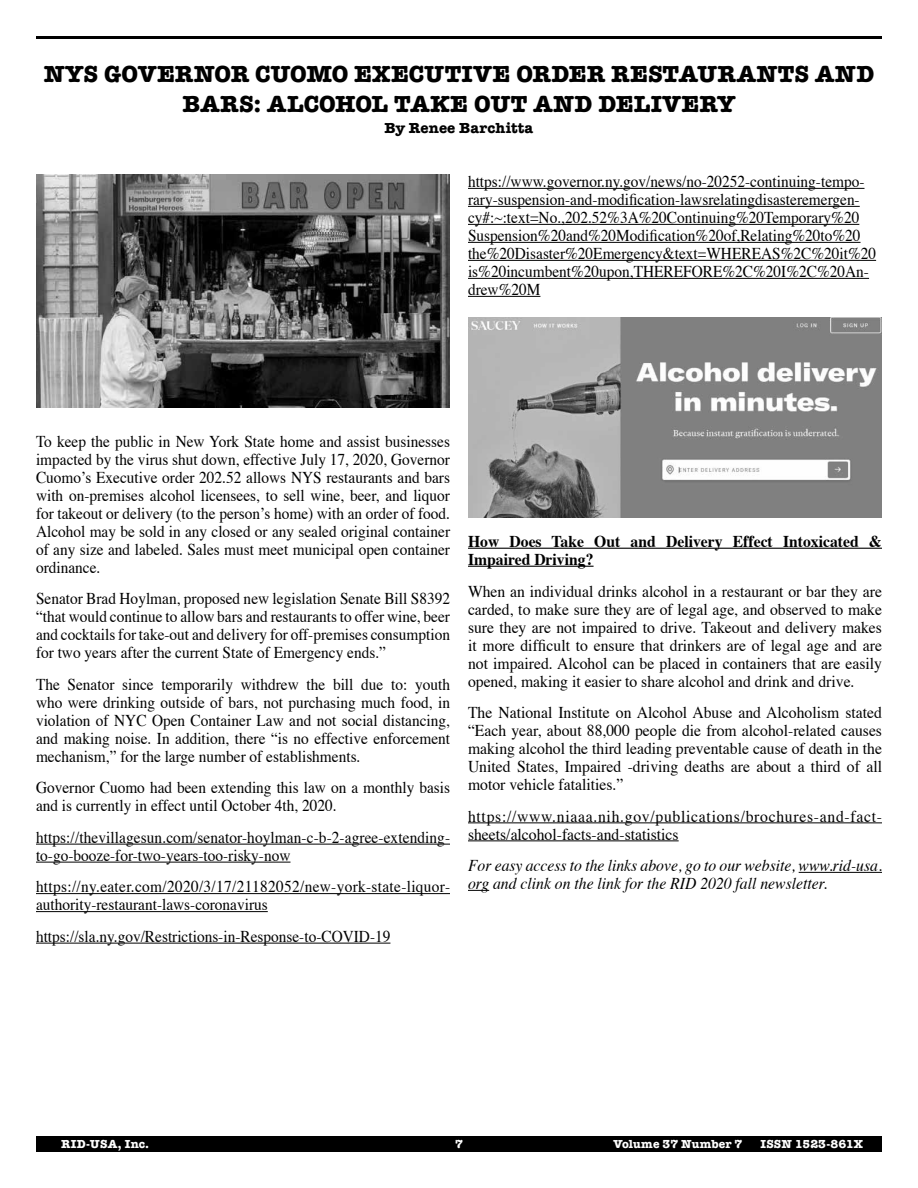
<style>
.page{position:relative;width:918px;height:1188px;background:#fff}
.page>*{position:absolute;margin:0;border:0;box-sizing:border-box;transform-origin:0 0}
.t1{font:700 24px/30px "American Typewriter";letter-spacing:.005em;color:#000;text-align:center}
.t2{font:16.5px/18px "Times";color:#000;text-align:justify;scale:.93 1}
.t3{font:16.5px/18px "Times";color:#000;text-align:justify;scale:.95 1}
.t4{font:italic 16.5px/18px "Times";color:#000;scale:.95 1}
.t5{font:16.5px/18px "Times";letter-spacing:.02em;color:#000;scale:.93 1}
.t6{font:16.5px/18px "Times";letter-spacing:.045em;color:#000;scale:.95 1}
.t7{font:700 16.5px/18px "Times";color:#000;scale:.95 1}
.t8{font:700 15px "American Typewriter";letter-spacing:.01em;color:#000}
.t9{font:700 12px "American Typewriter";letter-spacing:.01em;color:#fff}
</style>
<div class="page">
<div style="left:36px;top:1136px;width:846px;height:16px;background:#000"></div>
<hr style="left:36px;top:36px;width:846px;height:3px;background:#000">
<hr style="left:36px;top:844px;width:414px;height:1px;background:#000">
<hr style="left:36px;top:862px;width:255px;height:1px;background:#000">
<hr style="left:36px;top:893px;width:414px;height:1px;background:#000">
<hr style="left:36px;top:911px;width:232px;height:1px;background:#000">
<hr style="left:36px;top:943px;width:354px;height:1px;background:#000">
<img style="left:36px;top:175px;width:414px;height:232px">
<hr style="left:468px;top:188px;width:397px;height:1px;background:#000">
<hr style="left:468px;top:206px;width:392px;height:1px;background:#000">
<hr style="left:468px;top:224px;width:391px;height:1px;background:#000">
<hr style="left:468px;top:242px;width:393px;height:1px;background:#000">
<hr style="left:468px;top:260px;width:408px;height:1px;background:#000">
<hr style="left:468px;top:278px;width:401px;height:1px;background:#000">
<hr style="left:468px;top:296px;width:72px;height:1px;background:#000">
<hr style="left:468px;top:548px;width:414px;height:1px;background:#000">
<hr style="left:468px;top:566px;width:126px;height:1px;background:#000">
<hr style="left:468px;top:822px;width:414px;height:1px;background:#000">
<hr style="left:468px;top:840px;width:211px;height:1px;background:#000">
<hr style="left:799px;top:872px;width:83px;height:1px;background:#000">
<svg style="left:468px;top:890px;width:21px;height:1px"></svg>
<img style="left:468px;top:318px;width:414px;height:199px">
<h1 class="t1" style="left:44px;top:58px;width:832px">NYS GOVERNOR CUOMO EXECUTIVE ORDER RESTAURANTS AND<br>BARS: ALCOHOL TAKE OUT AND DELIVERY</h1>
<p class="t8" style="left:385px;top:115px;width:150px">By Renee Barchitta</p>
<p class="t2" style="left:468px;top:171px;width:440px;text-align:left">https://www.governor.ny.gov/news/no-20252-continuing-tempo&shy;rary-suspension-and-modification-lawsrelatingdisasteremergen&shy;cy#:~:text=No.,202.52%3A%20Continuing%20Temporary%20<br>Suspension%20and%20Modification%20of,Relating%20to%20 the%20Disaster%20Emergency&amp;text=WHEREAS%2C%20it%20 is%20incumbent%20upon,THEREFORE%2C%20I%2C%20An&shy;drew%20M</p>
<p class="t2" style="left:36px;top:431px;width:447px">To keep the public in New York State home and assist businesses impacted by the virus shut down, effective July 17, 2020, Governor Cuomo’s Executive order 202.52 allows NYS restaurants and bars with on-premises alcohol licensees, to sell wine, beer, and liquor for takeout or delivery (to the person’s home) with an order of food.<br>Alcohol may be sold in any closed or any sealed original container of any size and labeled. Sales must meet municipal open container ordinance.</p>
<p class="t2" style="left:36px;top:588px;width:447px">Senator Brad Hoylman, proposed new legislation Senate Bill S8392 “that would continue to allow bars and restaurants to offer wine, beer and cocktails for take-out and delivery for off-premises consumption for two years after the current State of Emergency ends.”</p>
<p class="t2" style="left:36px;top:674px;width:447px">The Senator since temporarily withdrew the bill due to: youth who were drinking outside of bars, not purchasing much food, in violation of NYC Open Container Law and not social distancing, and making noise. In addition, there “is no effective enforcement mechanism,” for the large number of establishments.</p>
<p class="t2" style="left:36px;top:777px;width:447px">Governor Cuomo had been extending this law on a monthly basis and is currently in effect until October 4th, 2020.</p>
<p class="t2" style="left:36px;top:827px;width:447px">https://thevillagesun.com/senator-hoylman-c-b-2-agree-extending&shy;to-go-booze-for-two-years-too-risky-now</p>
<p class="t5" style="left:36px;top:876px;width:447px">https://ny.eater.com/2020/3/17/21182052/new-york-state-liquor&shy;authority-restaurant-laws-coronavirus</p>
<p class="t2" style="left:36px;top:926px;width:383px">https://sla.ny.gov/Restrictions-in-Response-to-COVID-19</p>
<p class="t7" style="left:468px;top:531px;width:437px">How Does Take Out and Delivery Effect Intoxicated &amp;<br>Impaired Driving?</p>
<p class="t3" style="left:468px;top:581px;width:437px">When an individual drinks alcohol in a restaurant or bar they are carded, to make sure they are of legal age, and observed to make sure they are not impaired to drive. Takeout and delivery makes it more difficult to ensure that drinkers are of legal age and are not impaired. Alcohol can be placed in containers that are easily opened, making it easier to share alcohol and drink and drive.</p>
<p class="t3" style="left:468px;top:702px;width:437px">The National Institute on Alcohol Abuse and Alcoholism stated “Each year, about 88,000 people die from alcohol-related causes making alcohol the third leading preventable cause of death in the United States, Impaired -driving deaths are about a third of all motor vehicle fatalities.”</p>
<p class="t6" style="left:468px;top:806px;width:437px">https://www.niaaa.nih.gov/publications/brochures-and-fact&shy;sheets/alcohol-facts-and-statistics</p>
<p class="t4" style="left:468px;top:856px;width:437px">For easy access to the links above, go to our website, www.rid-usa. org and clink on the link for the RID 2020 fall newsletter.</p>
<p class="t9" style="left:61px;top:1134px;width:90px">RID-USA, Inc.</p>
<p class="t9" style="left:455px;top:1134px;width:9px">7</p>
<p class="t9" style="left:613px;top:1134px;width:131px">Volume 37 Number 7</p>
<p class="t9" style="left:760px;top:1134px;width:104px">ISSN 1523-861X</p>
</div>
